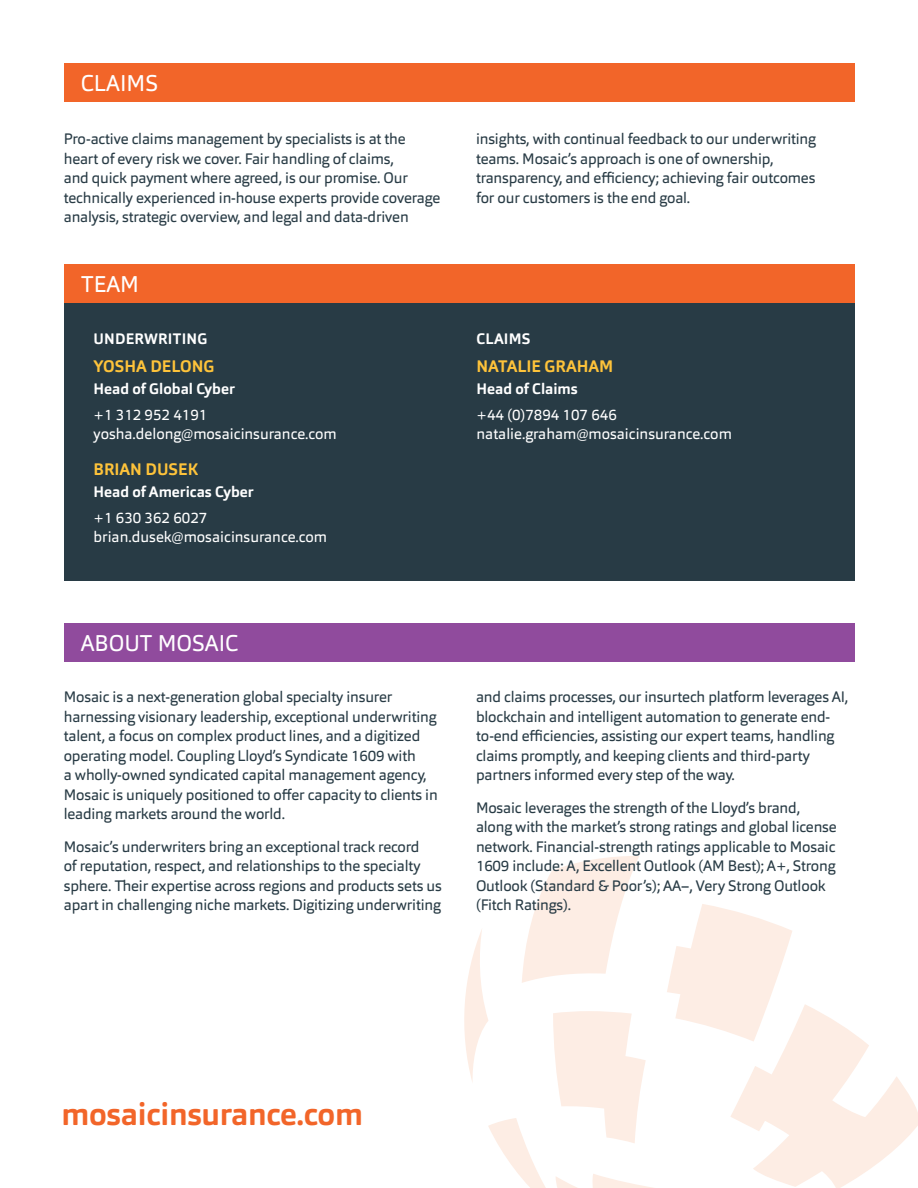
<style>
.page{position:relative;width:918px;height:1188px;background:#fff}
.page>*{position:absolute;margin:0;border:0;box-sizing:border-box;transform-origin:0 0}
.t1{font:700 31.5px "Orgon";letter-spacing:-.01em;color:#f26529}
.t2{font:22.5px "Orgon";color:#fff}
.t3{font:700 16.5px "Orgon";letter-spacing:-.005em;color:#fec33a}
.t4{font:15px/19.5px "Orgon";letter-spacing:-.01em;color:#283b45}
.t5{font:15px/19.5px "Orgon";color:#fff}
.t6{font:700 15px "Orgon";color:#fff}
</style>
<div class="page">
<svg style="left:464px;top:856px;width:454px;height:332px"></svg>
<div style="left:64px;top:303px;width:790px;height:278px;background:#283b45"></div>
<div style="left:64px;top:64px;width:790px;height:38px;background:#f26529"></div>
<div style="left:64px;top:265px;width:790px;height:38px;background:#f26529"></div>
<div style="left:64px;top:623px;width:790px;height:38px;background:#904b9d"></div>
<h2 class="t2" style="left:81px;top:69px;width:79px">CLAIMS</h2>
<p class="t4" style="left:64px;top:129px;width:378px">Pro-active claims management by specialists is at the heart of every risk we cover. Fair handling of claims,<br>and quick payment where agreed, is our promise. Our technically experienced in-house experts provide coverage analysis, strategic overview, and legal and data-driven</p>
<p class="t4" style="left:476px;top:129px;width:341px">insights, with continual feedback to our underwriting teams. Mosaic’s approach is one of ownership, transparency, and efficiency; achieving fair outcomes for our customers is the end goal.</p>
<h2 class="t2" style="left:81px;top:270px;width:60px">TEAM</h2>
<p class="t6" style="left:94px;top:329px;width:115px">UNDERWRITING</p>
<p class="t3" style="left:94px;top:356px;width:123px">YOSHA DELONG</p>
<p class="t6" style="left:94px;top:379px;width:143px">Head of Global Cyber</p>
<p class="t5" style="left:94px;top:405px;width:245px">+1 312 952 4191 yosha.delong@mosaicinsurance.com</p>
<p class="t3" style="left:94px;top:459px;width:106px">BRIAN DUSEK</p>
<p class="t6" style="left:94px;top:482px;width:162px">Head of Americas Cyber</p>
<p class="t5" style="left:94px;top:508px;width:235px">+1 630 362 6027 brian.dusek@mosaicinsurance.com</p>
<p class="t6" style="left:477px;top:329px;width:55px">CLAIMS</p>
<p class="t3" style="left:477px;top:356px;width:138px">NATALIE GRAHAM</p>
<p class="t6" style="left:477px;top:379px;width:103px">Head of Claims</p>
<p class="t5" style="left:477px;top:405px;width:257px">+44 (0)7894 107 646 natalie.graham@mosaicinsurance.com</p>
<h2 class="t2" style="left:81px;top:628px;width:159px">ABOUT MOSAIC</h2>
<p class="t4" style="left:64px;top:687px;width:376px">Mosaic is a next-generation global specialty insurer harnessing visionary leadership, exceptional underwriting talent, a focus on complex product lines, and a digitized operating model. Coupling Lloyd’s Syndicate 1609 with<br>a wholly-owned syndicated capital management agency, Mosaic is uniquely positioned to offer capacity to clients in leading markets around the world.</p>
<p class="t4" style="left:64px;top:837px;width:380px">Mosaic’s underwriters bring an exceptional track record<br>of reputation, respect, and relationships to the specialty sphere. Their expertise across regions and products sets us apart in challenging niche markets. Digitizing underwriting</p>
<p class="t4" style="left:476px;top:687px;width:374px">and claims processes, our insurtech platform leverages AI, blockchain and intelligent automation to generate end&shy;to-end efficiencies, assisting our expert teams, handling claims promptly, and keeping clients and third-party partners informed every step of the way.</p>
<p class="t4" style="left:476px;top:798px;width:362px">Mosaic leverages the strength of the Lloyd’s brand, along with the market’s strong ratings and global license network. Financial-strength ratings applicable to Mosaic 1609 include: A, Excellent Outlook (AM Best); A+, Strong Outlook (Standard &amp; Poor’s); AA–, Very Strong Outlook (Fitch Ratings).</p>
<h1 class="t1" style="left:62px;top:1093px;width:303px">mosaicinsurance.com</h1>
</div>
